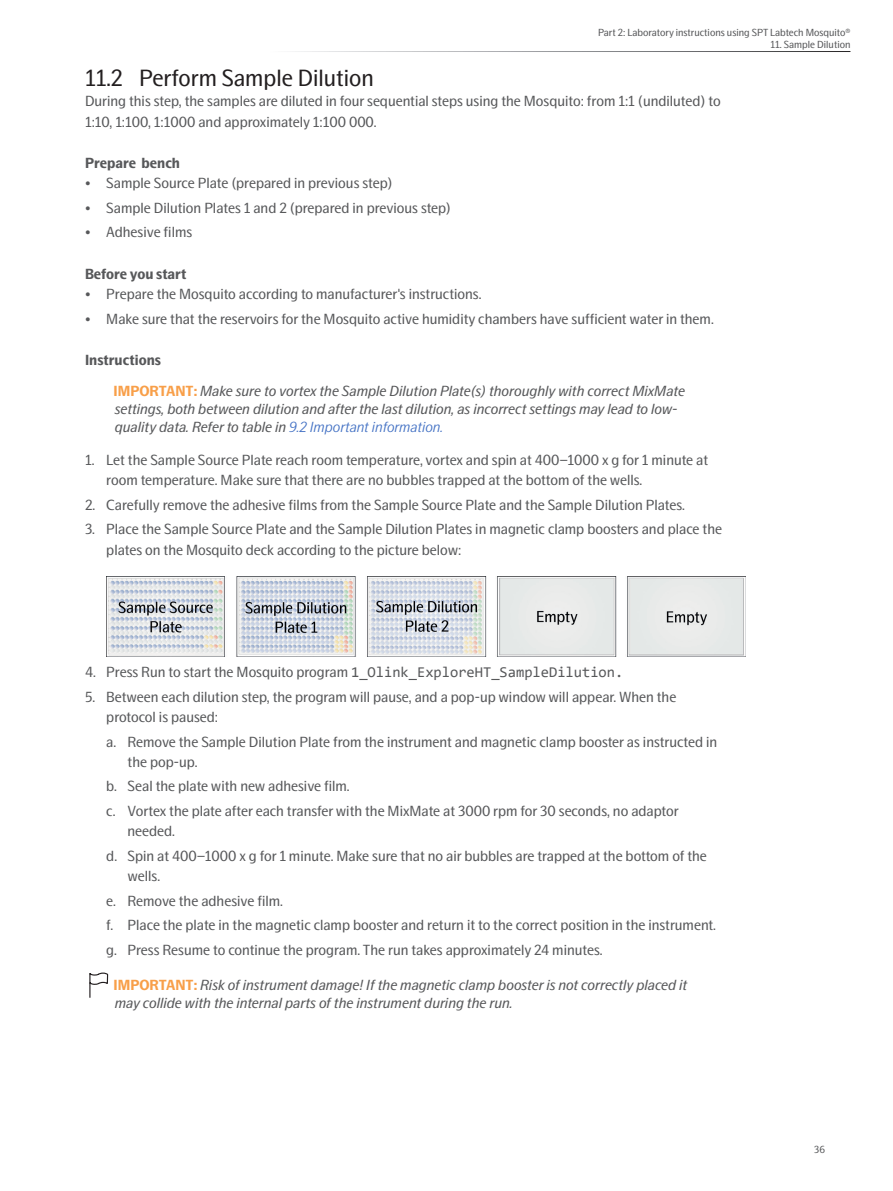
<style>
.page{position:relative;width:893px;height:1191px;background:#fff}
.page>*{position:absolute;margin:0;border:0;box-sizing:border-box;transform-origin:0 0}
.t1{font:24px "Swedish Gothic";color:#231f20}
.Body{font:15px/20.2px "Swedish Gothic";color:#57585a}
.Important{font:italic 15px/18px "Swedish Gothic";color:#57585a}
.Body_bold{font:700 15px "Swedish Gothic";color:#57585a}
.right_corner{font:10.5px "Swedish Gothic";color:#57585a}
.s1{font-weight:700;font-style:normal;color:#f89f49}
.s2{font-weight:300;color:#4472c4}
.s3{font-family:"Consolas"}
</style>
<div class="page">
<img style="left:106px;top:576px;width:639px;height:80px">
<svg style="left:89px;top:972px;width:19px;height:25px"></svg>
<p class="right_corner" style="left:598px;top:26px;width:254px">Part 2: Laboratory instructions using SPT Labtech Mosquito®</p>
<p class="right_corner" style="left:770px;top:39px;width:81px">11. Sample Dilution</p>
<p class="t1" style="left:85px;top:64px;width:290px">11.2 Perform Sample Dilution</p>
<p class="Body" style="left:85px;top:91px;width:637px">During this step, the samples are diluted in four sequential steps using the Mosquito: from 1:1 (undiluted) to<br>1:10, 1:100, 1:1000 and approximately 1:100 000.</p>
<p class="Body_bold" style="left:85px;top:154px;width:97px">Prepare bench</p>
<p class="Body" style="left:85px;top:173px;width:309px">• Sample Source Plate (prepared in previous step)</p>
<p class="Body" style="left:85px;top:197px;width:367px">• Sample Dilution Plates 1 and 2 (prepared in previous step)</p>
<p class="Body" style="left:85px;top:222px;width:109px">• Adhesive films</p>
<p class="Body_bold" style="left:85px;top:265px;width:103px">Before you start</p>
<p class="Body" style="left:85px;top:284px;width:398px">• Prepare the Mosquito according to manufacturer's instructions.</p>
<p class="Body" style="left:85px;top:308px;width:630px">• Make sure that the reservoirs for the Mosquito active humidity chambers have sufficient water in them.</p>
<p class="Body_bold" style="left:85px;top:351px;width:78px">Instructions</p>
<p class="Important" style="left:114px;top:381px;width:573px"><span class="s1">IMPORTANT:</span> Make sure to vortex the Sample Dilution Plate(s) thoroughly with correct MixMate settings, both between dilution and after the last dilution, as incorrect settings may lead to low&shy;quality data. Refer to table in <span class="s2">9.2 Important information.</span></p>
<p class="Body" style="left:106px;top:449px;width:603px;text-indent:-21px">1. Let the Sample Source Plate reach room temperature, vortex and spin at 400–1000 x g for 1 minute at room temperature. Make sure that there are no bubbles trapped at the bottom of the wells.</p>
<p class="Body" style="left:85px;top:494px;width:601px">2. Carefully remove the adhesive films from the Sample Source Plate and the Sample Dilution Plates.</p>
<p class="Body" style="left:106px;top:519px;width:617px;text-indent:-21px">3. Place the Sample Source Plate and the Sample Dilution Plates in magnetic clamp boosters and place the plates on the Mosquito deck according to the picture below:</p>
<p class="Body" style="left:85px;top:662px;width:540px">4. Press Run to start the Mosquito program <span class="s3">1_Olink_ExploreHT_SampleDilution.</span></p>
<p class="Body" style="left:106px;top:686px;width:572px;text-indent:-21px">5. Between each dilution step, the program will pause, and a pop-up window will appear. When the protocol is paused:</p>
<p class="Body" style="left:128px;top:731px;width:591px;text-indent:-21px">a. Remove the Sample Dilution Plate from the instrument and magnetic clamp booster as instructed in the pop-up.</p>
<p class="Body" style="left:106px;top:776px;width:245px">b. Seal the plate with new adhesive film.</p>
<p class="Body" style="left:128px;top:800px;width:553px;text-indent:-21px">c. Vortex the plate after each transfer with the MixMate at 3000 rpm for 30 seconds, no adaptor needed.</p>
<p class="Body" style="left:128px;top:845px;width:581px;text-indent:-21px">d. Spin at 400–1000 x g for 1 minute. Make sure that no air bubbles are trapped at the bottom of the wells.</p>
<p class="Body" style="left:106px;top:890px;width:178px">e. Remove the adhesive film.</p>
<p class="Body" style="left:106px;top:914px;width:611px">f. Place the plate in the magnetic clamp booster and return it to the correct position in the instrument.</p>
<p class="Body" style="left:106px;top:939px;width:498px">g. Press Resume to continue the program. The run takes approximately 24 minutes.</p>
<p class="Important" style="left:114px;top:975px;width:575px"><span class="s1">IMPORTANT:</span> Risk of instrument damage! If the magnetic clamp booster is not correctly placed it may collide with the internal parts of the instrument during the run.</p>
<p class="right_corner" style="left:814px;top:1143px;width:12px">36</p>
</div>
